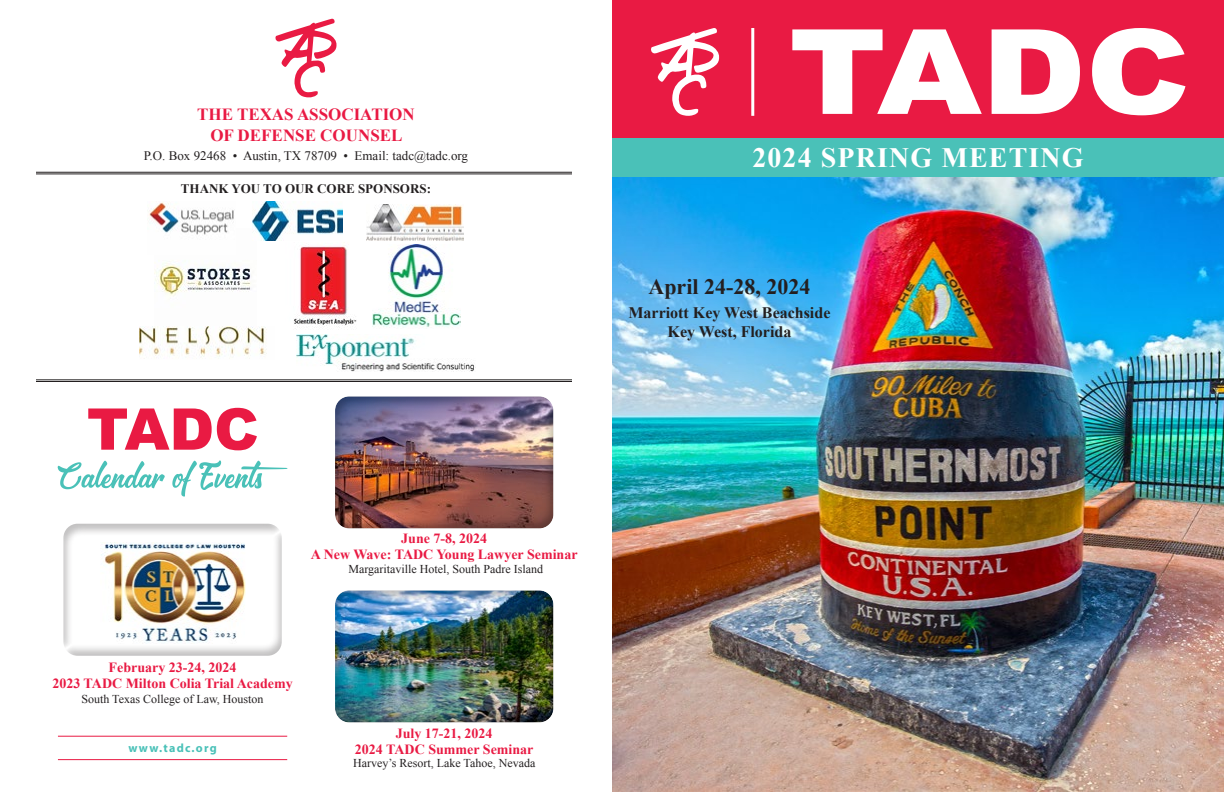
<style>
.page{position:relative;width:1224px;height:792px;background:#fff}
.page>*{position:absolute;margin:0;border:0;box-sizing:border-box;transform-origin:0 0}
.t1{font:700 28px "Times New Roman";letter-spacing:.04em;color:#fff}
.t2{font:700 22px "Times New Roman";color:#231f20}
.t3{font:700 17px/20.4px "Times New Roman";color:#e91a43;text-align:center}
.t4{font:700 16px/19px "Times New Roman";color:#231f20;text-align:center}
.t5{font:700 14px/16px "Times New Roman";color:#e91a43;text-align:center}
.t6{font:13px "Times New Roman";color:#231f20}
.t7{font:700 13px "Times New Roman";color:#231f20}
.t8{font:700 12.2px "Times New Roman";letter-spacing:-.005em;color:#000}
.t9{font:12px "Times New Roman";color:#231f20}
.t10{font:700 12px "Myriad Pro";letter-spacing:.1em;color:#4ac1b8}
</style>
<div class="page">
<div style="left:612px;top:0;width:612px;height:141px;background:#e91a43"></div>
<img style="left:612px;top:177px;width:612px;height:615px">
<svg style="left:651px;top:28px;width:68px;height:88px"></svg>
<hr style="left:751px;top:28px;width:3px;height:88px;background:#fff">
<svg style="left:792px;top:28px;width:393px;height:87px"></svg>
<div style="left:612px;top:138px;width:612px;height:39px;background:#4ac1b8"></div>
<svg style="left:275px;top:19px;width:62px;height:78px"></svg>
<hr style="left:58px;top:736px;width:229px;height:1px;background:#e91a43">
<hr style="left:58px;top:759px;width:229px;height:1px;background:#e91a43">
<div style="left:334px;top:394px;width:221px;height:135px;background:#231f20;opacity:.28"></div>
<svg style="left:88px;top:408px;width:169px;height:42px"></svg>
<hr style="left:36px;top:172px;width:536px;height:1px;background:#231f20">
<hr style="left:36px;top:174px;width:536px;height:1px;background:#231f20">
<hr style="left:36px;top:380px;width:536px;height:1px;background:#231f20">
<hr style="left:36px;top:381px;width:536px;height:1px;background:#231f20">
<svg style="left:58px;top:460px;width:230px;height:37px"></svg>
<img style="left:270px;top:240px;width:113px;height:97px">
<img style="left:297px;top:334px;width:177px;height:37px">
<img style="left:155px;top:263px;width:96px;height:33px">
<img style="left:149px;top:202px;width:85px;height:33px">
<img style="left:252px;top:202px;width:91px;height:38px">
<img style="left:366px;top:204px;width:98px;height:36px">
<img style="left:372px;top:244px;width:88px;height:84px">
<img style="left:139px;top:326px;width:136px;height:33px">
<div style="left:62px;top:522px;width:221px;height:134px;background:#231f20;opacity:.28"></div>
<div style="left:334px;top:589px;width:221px;height:134px;background:#231f20;opacity:.28"></div>
<p class="t3" style="left:197px;top:104px;width:219px">THE TEXAS ASSOCIATION<br>OF DEFENSE COUNSEL</p>
<p class="t6" style="left:144px;top:147px;width:326px">P.O. Box 92468 • Austin, TX 78709 • Email: tadc@tadc.org</p>
<p class="t8" style="left:178px;top:147px;width:213px">MANY THANKS TO OUR SPONSORS!</p>
<h1 class="t1" style="left:752px;top:138px;width:333px">2024 SPRING MEETING</h1>
<p class="t7" style="left:181px;top:180px;width:252px">THANK YOU TO OUR CORE SPONSORS:</p>
<h2 class="t2" style="left:649px;top:272px;width:163px">April 24-28, 2024</h2>
<p class="t4" style="left:629px;top:303px;width:203px">Marriott Key West Beachside<br>Key West, Florida</p>
<p class="t5" style="left:311px;top:530px;width:268px">June 7-8, 2024<br>A New Wave: TADC Young Lawyer Seminar</p>
<p class="t9" style="left:348px;top:561px;width:196px">Margaritaville Hotel, South Padre Island</p>
<p class="t5" style="left:52px;top:659px;width:242px">February 23-24, 2024<br>2023 TADC Milton Colia Trial Academy</p>
<p class="t9" style="left:82px;top:691px;width:184px">South Texas College of Law, Houston</p>
<p class="t10" style="left:128px;top:740px;width:90px">www.tadc.org</p>
<p class="t5" style="left:355px;top:725px;width:180px">July 17-21, 2024<br>2024 TADC Summer Seminar</p>
<p class="t9" style="left:353px;top:755px;width:184px">Harvey’s Resort, Lake Tahoe, Nevada</p>
</div>
